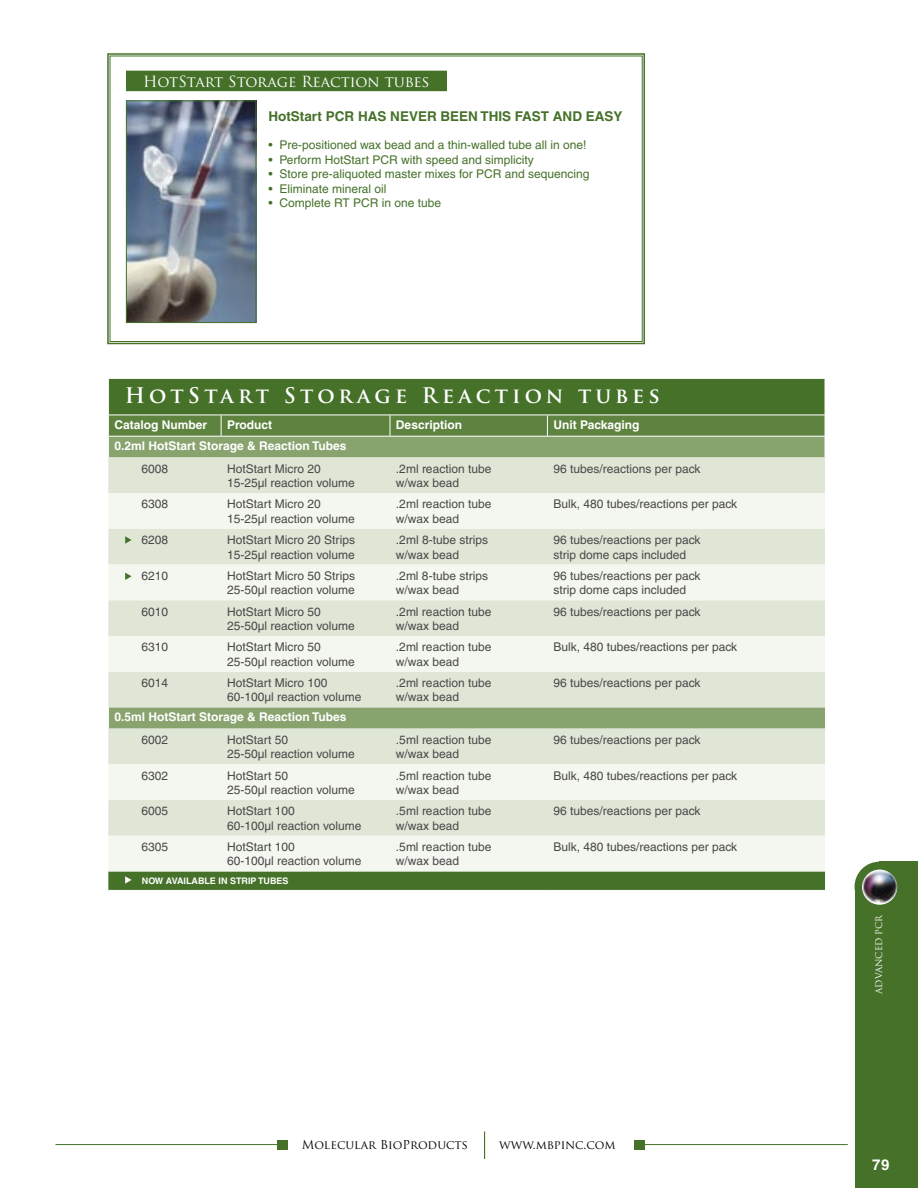
<style>
.page{position:relative;width:918px;height:1188px;background:#fff}
.page>*{position:absolute;margin:0;border:0;box-sizing:border-box;transform-origin:0 0}
.t1{font:700 21px "Trajan Pro";letter-spacing:.2em;color:#fff}
.t2{font:15px "Trajan Pro";color:#fff}
.t3{font:700 15px "Helvetica";color:#fff}
.t4{font:700 13.5px "Helvetica";color:#457129}
.t5{font:12px/14.4px "Helvetica";color:#484848}
.t6{font:12px "Helvetica";color:#457129}
.t7{font:700 12px "Helvetica";color:#fff}
.t8{font:12px "Trajan Pro";color:#000}
.t9{font:700 9px "Helvetica";color:#fff}
.t10{font:9px "Trajan Pro";color:#fff}
</style>
<div class="page">
<div style="left:880px;top:862px;width:38px;height:326px;background:#457129"></div>
<div style="left:855px;top:862px;width:49px;height:50px;background:#457129;border-radius:50%"></div>
<div style="left:855px;top:887px;width:59px;height:301px;background:#457129"></div>
<img style="left:861px;top:869px;width:37px;height:36px;border-radius:50%">
<div style="left:861px;top:868px;width:38px;height:38px;border:2px solid #457129;border-radius:50%"></div>
<svg style="left:484px;top:1132px;width:1px;height:27px"></svg>
<hr style="left:56px;top:1144px;width:228px;height:1px;background:#457129">
<hr style="left:643px;top:1144px;width:205px;height:1px;background:#457129">
<div style="left:278px;top:1140px;width:10px;height:10px;background:#457129"></div>
<div style="left:634px;top:1140px;width:10px;height:10px;background:#457129"></div>
<div style="left:108px;top:379px;width:717px;height:511px;background:#457129"></div>
<div style="left:108px;top:457px;width:717px;height:36px;background:#dfe6d6"></div>
<svg style="left:108px;top:493px;width:717px;height:378px;fill:#dfe6d6"></svg>
<svg style="left:108px;top:707px;width:1px;height:22px"></svg>
<hr style="left:108px;top:379px;width:1px;height:36px;background:#fff">
<svg style="left:108px;top:415px;width:717px;height:42px;background:#77975d"></svg>
<svg style="left:107px;top:53px;width:538px;height:292px"></svg>
<div style="left:110px;top:56px;width:532px;height:286px;border:1px solid #457129"></div>
<div style="left:127px;top:71px;width:319px;height:19px;background:#457129"></div>
<div style="left:126px;top:71px;width:321px;height:20px;border:2px solid #457129"></div>
<svg style="left:125px;top:536px;width:7px;height:8px"></svg>
<svg style="left:125px;top:573px;width:7px;height:7px"></svg>
<svg style="left:125px;top:876px;width:7px;height:8px"></svg>
<p class="t2" style="left:143px;top:72px;width:288px">HotStart Storage Reaction tubes</p>
<p class="t4" style="left:268px;top:108px;width:356px">HotStart PCR HAS NEVER BEEN THIS FAST AND EASY</p>
<p class="t6" style="left:268px;top:138px;width:319px">• Pre-positioned wax bead and a thin-walled tube all in one!</p>
<p class="t6" style="left:268px;top:153px;width:267px">• Perform HotStart PCR with speed and simplicity</p>
<p class="t6" style="left:268px;top:167px;width:322px">• Store pre-aliquoted master mixes for PCR and sequencing</p>
<p class="t6" style="left:268px;top:181px;width:120px">• Eliminate mineral oil</p>
<p class="t6" style="left:268px;top:196px;width:174px">• Complete RT PCR in one tube</p>
<h1 class="t1" style="left:125px;top:382px;width:536px">HotStart Storage Reaction tubes</h1>
<p class="t7" style="left:114px;top:417px;width:94px">Catalog Number</p>
<p class="t7" style="left:227px;top:417px;width:47px">Product</p>
<p class="t7" style="left:396px;top:417px;width:68px">Description</p>
<p class="t7" style="left:553px;top:417px;width:87px">Unit Packaging</p>
<p class="t7" style="left:114px;top:438px;width:234px">0.2ml HotStart Storage &amp; Reaction Tubes</p>
<p class="t5" style="left:141px;top:461px;width:28px">6008</p>
<p class="t5" style="left:227px;top:461px;width:129px">HotStart Micro 20<br>15-25µl reaction volume</p>
<p class="t5" style="left:396px;top:461px;width:97px">.2ml reaction tube w/wax bead</p>
<p class="t5" style="left:553px;top:461px;width:149px">96 tubes/reactions per pack</p>
<p class="t5" style="left:141px;top:497px;width:28px">6308</p>
<p class="t5" style="left:227px;top:497px;width:129px">HotStart Micro 20<br>15-25µl reaction volume</p>
<p class="t5" style="left:396px;top:497px;width:97px">.2ml reaction tube w/wax bead</p>
<p class="t5" style="left:553px;top:497px;width:185px">Bulk, 480 tubes/reactions per pack</p>
<p class="t5" style="left:141px;top:533px;width:28px">6208</p>
<p class="t5" style="left:227px;top:533px;width:130px">HotStart Micro 20 Strips<br>15-25µl reaction volume</p>
<p class="t5" style="left:396px;top:533px;width:94px">.2ml 8-tube strips w/wax bead</p>
<p class="t5" style="left:553px;top:533px;width:149px">96 tubes/reactions per pack strip dome caps included</p>
<p class="t5" style="left:141px;top:568px;width:28px">6210</p>
<p class="t5" style="left:227px;top:568px;width:130px">HotStart Micro 50 Strips<br>25-50µl reaction volume</p>
<p class="t5" style="left:396px;top:568px;width:94px">.2ml 8-tube strips w/wax bead</p>
<p class="t5" style="left:553px;top:568px;width:149px">96 tubes/reactions per pack strip dome caps included</p>
<p class="t5" style="left:141px;top:604px;width:28px">6010</p>
<p class="t5" style="left:227px;top:604px;width:129px">HotStart Micro 50<br>25-50µl reaction volume</p>
<p class="t5" style="left:396px;top:604px;width:97px">.2ml reaction tube w/wax bead</p>
<p class="t5" style="left:553px;top:604px;width:149px">96 tubes/reactions per pack</p>
<p class="t5" style="left:141px;top:640px;width:28px">6310</p>
<p class="t5" style="left:227px;top:640px;width:129px">HotStart Micro 50<br>25-50µl reaction volume</p>
<p class="t5" style="left:396px;top:640px;width:97px">.2ml reaction tube w/wax bead</p>
<p class="t5" style="left:553px;top:640px;width:185px">Bulk, 480 tubes/reactions per pack</p>
<p class="t5" style="left:141px;top:676px;width:28px">6014</p>
<p class="t5" style="left:227px;top:676px;width:136px">HotStart Micro 100<br>60-100µl reaction volume</p>
<p class="t5" style="left:396px;top:676px;width:97px">.2ml reaction tube w/wax bead</p>
<p class="t5" style="left:553px;top:676px;width:149px">96 tubes/reactions per pack</p>
<p class="t7" style="left:114px;top:710px;width:234px">0.5ml HotStart Storage &amp; Reaction Tubes</p>
<p class="t5" style="left:141px;top:732px;width:28px">6002</p>
<p class="t5" style="left:227px;top:732px;width:129px">HotStart 50<br>25-50µl reaction volume</p>
<p class="t5" style="left:396px;top:732px;width:97px">.5ml reaction tube w/wax bead</p>
<p class="t5" style="left:553px;top:732px;width:149px">96 tubes/reactions per pack</p>
<p class="t5" style="left:141px;top:768px;width:28px">6302</p>
<p class="t5" style="left:227px;top:768px;width:129px">HotStart 50<br>25-50µl reaction volume</p>
<p class="t5" style="left:396px;top:768px;width:97px">.5ml reaction tube w/wax bead</p>
<p class="t5" style="left:553px;top:768px;width:185px">Bulk, 480 tubes/reactions per pack</p>
<p class="t5" style="left:141px;top:804px;width:28px">6005</p>
<p class="t5" style="left:227px;top:804px;width:136px">HotStart 100<br>60-100µl reaction volume</p>
<p class="t5" style="left:396px;top:804px;width:97px">.5ml reaction tube w/wax bead</p>
<p class="t5" style="left:553px;top:804px;width:149px">96 tubes/reactions per pack</p>
<p class="t5" style="left:141px;top:840px;width:28px">6305</p>
<p class="t5" style="left:227px;top:840px;width:136px">HotStart 100<br>60-100µl reaction volume</p>
<p class="t5" style="left:396px;top:840px;width:97px">.5ml reaction tube w/wax bead</p>
<p class="t5" style="left:553px;top:840px;width:185px">Bulk, 480 tubes/reactions per pack</p>
<p class="t9" style="left:142px;top:876px;width:148px">NOW AVAILABLE IN STRIP TUBES</p>
<p class="t8" style="left:302px;top:1137px;width:168px">Molecular BioProducts</p>
<p class="t8" style="left:499px;top:1137px;width:118px">www.mbpinc.com</p>
<p class="t10" style="left:873px;top:994px;width:81px;rotate:-90deg">ADVANCED PCR</p>
<p class="t3" style="left:872px;top:1155px;width:19px">79</p>
</div>
